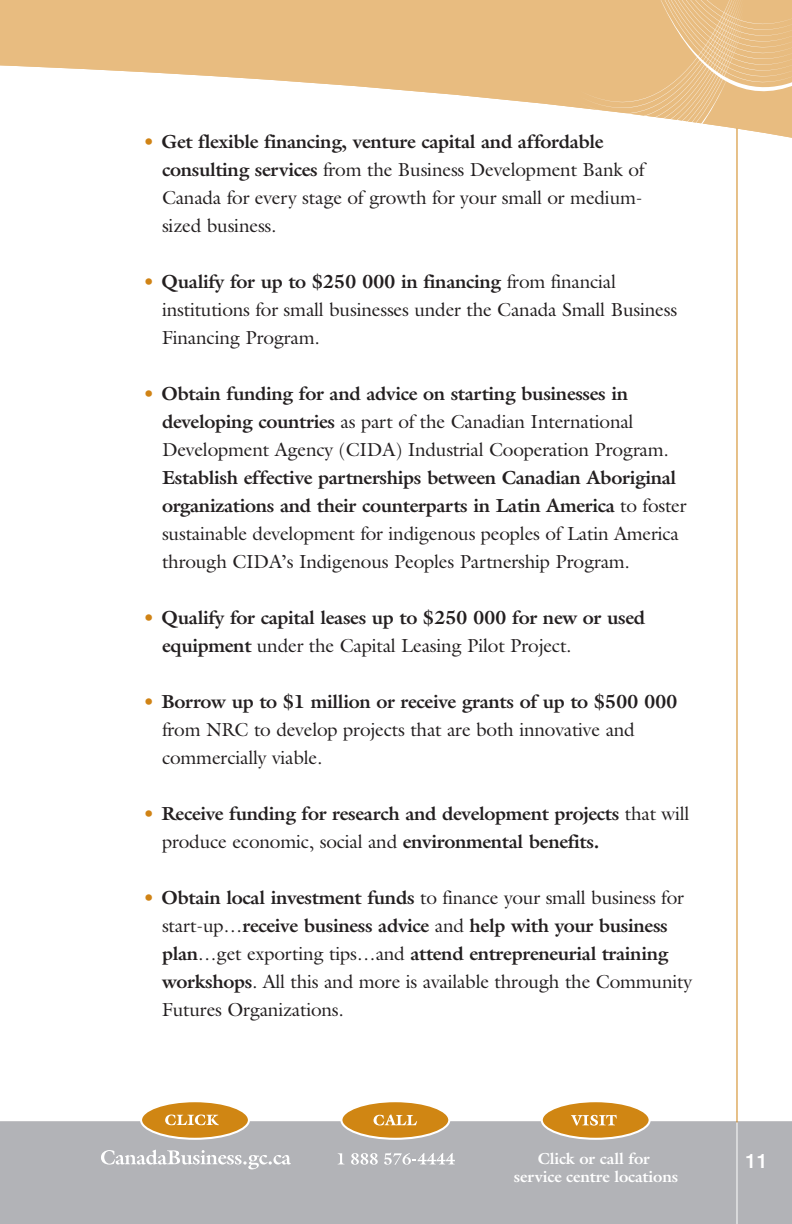
<style>
.page{position:relative;width:792px;height:1224px;background:#fff}
.page>*{position:absolute;margin:0;border:0;box-sizing:border-box;transform-origin:0 0}
.t1{font:500 20px "Helvetica Neue";color:#fff}
.t2{font:19px/28px "Galliard Std";letter-spacing:-.01em;color:#231f20}
.t3{font:700 19px/28px "Galliard Std";letter-spacing:-.02em;color:#231f20}
.t4{font:700 16px/18px "Galliard Std";letter-spacing:-.01em;color:#fff;text-align:center}
.s1{color:#d08315}
.s2{font-weight:700}
.s3{font-weight:400;color:#d08315}
.s4{font-weight:400}
</style>
<div class="page">
<div style="left:0;top:1122px;width:792px;height:102px;background:#b2b3b7"></div>
<svg style="left:140px;top:1102px;width:110px;height:38px"></svg>
<svg style="left:340px;top:1102px;width:110px;height:38px"></svg>
<svg style="left:541px;top:1102px;width:110px;height:38px"></svg>
<svg style="left:101px;top:1150px;width:190px;height:19px"></svg>
<svg style="left:338px;top:1153px;width:6px;height:11px"></svg>
<svg style="left:351px;top:1153px;width:27px;height:12px"></svg>
<svg style="left:384px;top:1153px;width:71px;height:12px"></svg>
<hr style="left:736px;top:1122px;width:1px;height:102px;background:#fff">
<hr style="left:736px;top:96px;width:1px;height:1027px;background:#d08315">
<svg style="left:0;top:0;width:579px;height:108px;fill:#e8bc80"></svg>
<svg style="left:579px;top:0;width:213px;height:176px"></svg>
<p class="t2" style="left:162px;top:129px;width:484px;text-indent:-19px"><span class="s1">•</span> <span class="s2">Get flexible financing, venture capital and affordable consulting services</span> from the Business Development Bank of Canada for every stage of growth for your small or medium&shy;sized business.</p>
<p class="t2" style="left:162px;top:269px;width:517px;text-indent:-19px"><span class="s1">•</span> <span class="s2">Qualify for up to $250 000 in financing</span> from financial institutions for small businesses under the Canada Small Business<br>Financing Program.</p>
<p class="t2" style="left:162px;top:381px;width:508px;text-indent:-19px"><span class="s1">•</span> <span class="s2">Obtain funding for and advice on starting businesses in developing countries</span> as part of the Canadian International<br>Development Agency (CIDA) Industrial Cooperation Program.</p>
<p class="t2" style="left:162px;top:465px;width:526px"><span class="s2">Establish effective partnerships between Canadian Aboriginal organizations and their counterparts in Latin America</span> to foster sustainable development for indigenous peoples of Latin America through CIDA’s Indigenous Peoples Partnership Program.</p>
<p class="t3" style="left:162px;top:605px;width:485px;text-indent:-19px"><span class="s3">•</span> Qualify for capital leases up to $250 000 for new or used equipment <span class="s4">under the Capital Leasing Pilot Project.</span></p>
<p class="t2" style="left:162px;top:689px;width:517px;text-indent:-19px"><span class="s1">•</span> <span class="s2">Borrow up to $1 million or receive grants of up to $500 000 </span>from NRC to develop projects that are both innovative and commercially viable.</p>
<p class="t3" style="left:162px;top:801px;width:529px;text-indent:-19px"><span class="s3">•</span> Receive funding for research and development projects <span class="s4">that will produce economic, social and</span> environmental benefits.</p>
<p class="t2" style="left:162px;top:885px;width:532px;text-indent:-19px"><span class="s1">•</span> <span class="s2">Obtain local investment funds</span> to finance your small business for start-up…<span class="s2">receive business advice</span> and <span class="s2">help with your business plan</span>…get exporting tips…and <span class="s2">attend entrepreneurial training workshops</span>. All this and more is available through the Community Futures Organizations.</p>
<p class="t4" style="left:514px;top:1151px;width:166px">Click or call for<br>service centre locations</p>
<p class="t1" style="left:746px;top:1154px;width:24px">11</p>
</div>
